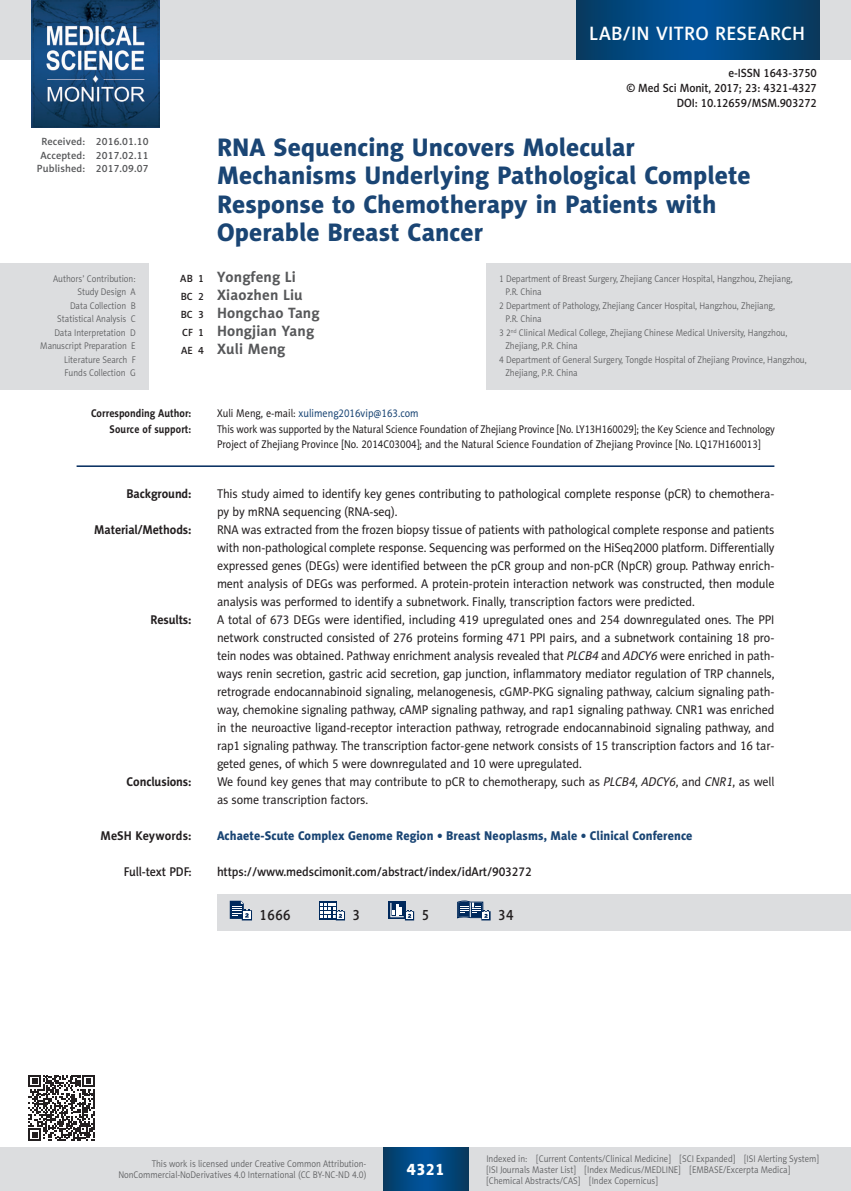
<style>
.page{position:relative;width:851px;height:1191px;background:#fff}
.page>*{position:absolute;margin:0;border:0;box-sizing:border-box;transform-origin:0 0}
.MSM_Tytul{font:25.5px/28.5px "Naomi Sans EFN Heavy";color:#1a4574}
.t1{font:19.5px "Naomi Sans EFN Medium";letter-spacing:.01em;color:#fff}
.t2{font:16.5px "Naomi Sans EFN Heavy";color:#fff}
.MSM_Autorzy{font:700 15px "Naomi Sans EFN";letter-spacing:.01em;color:#57585a}
.MSM_dane{font:15px "Naomi Sans EFN Medium";letter-spacing:.03em;color:#231f20;scale:.9 1}
.MSM_Summary_body{font:12.75px/18px "Naomi Sans EFN";letter-spacing:-.01em;color:#231f20;scale:.95 1}
.MSM_keywords{font:12.75px "Naomi Sans EFN Heavy";letter-spacing:.005em;color:#1a4574;scale:.95 1}
.MSM_full_text_pdf{font:12.75px "Naomi Sans EFN Medium";letter-spacing:-.01em;color:#231f20;scale:.95 1}
.MSM_Summary_body-2{font:700 12.75px "Naomi Sans EFN";letter-spacing:-.01em;color:#231f20;scale:.95 1}
.MSM_keywords-2{font:700 12.75px "Naomi Sans EFN";letter-spacing:.005em;color:#231f20;scale:.95 1}
.MSM_full_text_pdf-2{font:12px "Naomi Sans EFN Medium";letter-spacing:-.01em;color:#231f20;scale:.95 1}
.MSM_Support{font:11.25px/15.8px "Naomi Sans EFN";letter-spacing:-.01em;color:#231f20;scale:.88 1}
.MSM_Adres{font:11.25px "Naomi Sans EFN";color:#1a4574;scale:.9 1}
.MSM_Adres-2{font:700 11.25px "Naomi Sans EFN";color:#231f20;scale:.9 1}
.MSM_Support-2{font:700 11.25px "Naomi Sans EFN";letter-spacing:.01em;color:#231f20;scale:.88 1}
.t3{font:10.5px "Naomi Sans EFN Medium";letter-spacing:.01em;color:#57585a}
.MSM_Afiliacja{font:9.75px/13.5px "Naomi Sans EFN Light";color:#57585a;scale:.9 1}
.s1{font-family:"Naomi Sans EFN Medium";font-weight:400;font-size:10.5px;color:#231f20}
.s2{color:#231f20}
.s3{font-style:italic}
</style>
<div class="page">
<div style="left:217px;top:894px;width:633px;height:36px;background:#dcdddf"></div>
<svg style="left:230px;top:900px;width:22px;height:20px"></svg>
<div style="left:319px;top:901px;width:17px;height:18px;background:#00295c"></div>
<svg style="left:320px;top:902px;width:25px;height:18px"></svg>
<div style="left:388px;top:901px;width:18px;height:18px;background:#00295c"></div>
<svg style="left:390px;top:903px;width:24px;height:17px"></svg>
<svg style="left:457px;top:900px;width:33px;height:20px"></svg>
<hr style="left:77px;top:465px;width:697px;height:2px;background:#00295c">
<div style="left:0;top:264px;width:148px;height:126px;background:#dcdddf"></div>
<div style="left:486px;top:264px;width:364px;height:126px;background:#dcdddf"></div>
<svg style="left:28px;top:1075px;width:67px;height:66px"></svg>
<div style="left:0;top:1148px;width:850px;height:43px;background:#dcdddf"></div>
<svg style="left:383px;top:1147px;width:85px;height:43px;background:#02477e"></svg>
<div style="left:0;top:0;width:850px;height:60px;background:#dcdddf"></div>
<img style="left:32px;top:0;width:127px;height:128px">
<svg style="left:576px;top:0;width:243px;height:60px;background:#02477e"></svg>
<h2 class="t1" style="left:589px;top:22px;width:217px">LAB/IN VITRO RESEARCH</h2>
<p class="t3" style="left:41px;top:136px;width:109px">Received: 2016.01.10</p>
<p class="t3" style="left:40px;top:149px;width:110px">Accepted: 2017.02.11</p>
<p class="t3" style="left:37px;top:163px;width:113px">Published: 2017.09.07</p>
<p class="MSM_Afiliacja" style="left:53px;top:272px;width:93px">Authors’ Contribution:</p>
<p class="MSM_Afiliacja" style="left:77px;top:285px;width:66px">Study Design A</p>
<p class="MSM_Afiliacja" style="left:70px;top:299px;width:74px">Data Collection B</p>
<p class="MSM_Afiliacja" style="left:57px;top:312px;width:89px">Statistical Analysis C</p>
<p class="MSM_Afiliacja" style="left:54px;top:326px;width:92px">Data Interpretation D</p>
<p class="MSM_Afiliacja" style="left:40px;top:339px;width:107px">Manuscript Preparation E</p>
<p class="MSM_Afiliacja" style="left:64px;top:353px;width:81px">Literature Search F</p>
<p class="MSM_Afiliacja" style="left:65px;top:366px;width:80px">Funds Collection G</p>
<p class="MSM_full_text_pdf-2" style="left:728px;top:66px;width:95px">e-ISSN 1643-3750</p>
<p class="MSM_full_text_pdf-2" style="left:626px;top:81px;width:202px">© Med Sci Monit, 2017; 23: 4321-4327</p>
<p class="MSM_full_text_pdf-2" style="left:676px;top:96px;width:149px">DOI: 10.12659/MSM.903272</p>
<p class="MSM_Tytul" style="left:217px;top:132px;width:535px">RNA Sequencing Uncovers Molecular Mechanisms Underlying Pathological Complete Response to Chemotherapy in Patients with Operable Breast Cancer</p>
<p class="MSM_Autorzy" style="left:180px;top:268px;width:117px"><span class="s1">AB 1</span> Yongfeng Li</p>
<p class="MSM_Autorzy" style="left:181px;top:286px;width:124px"><span class="s1">BC 2</span> Xiaozhen Liu</p>
<p class="MSM_Autorzy" style="left:181px;top:304px;width:140px"><span class="s1">BC 3</span> Hongchao Tang</p>
<p class="MSM_Autorzy" style="left:182px;top:322px;width:134px"><span class="s1">CF 1</span> Hongjian Yang</p>
<p class="MSM_Autorzy" style="left:181px;top:340px;width:106px"><span class="s1">AE 4</span> Xuli Meng</p>
<p class="MSM_Afiliacja" style="left:505px;top:272px;width:320px;text-indent:-6px">1 Department of Breast Surgery, Zhejiang Cancer Hospital, Hangzhou, Zhejiang,<br>P.R. China</p>
<p class="MSM_Afiliacja" style="left:505px;top:299px;width:301px;text-indent:-6px">2 Department of Pathology, Zhejiang Cancer Hospital, Hangzhou, Zhejiang,<br>P.R. China</p>
<p class="MSM_Afiliacja" style="left:505px;top:326px;width:314px;text-indent:-6px">3 2<sup>nd</sup> Clinical Medical College, Zhejiang Chinese Medical University, Hangzhou,<br>Zhejiang, P.R. China</p>
<p class="MSM_Afiliacja" style="left:505px;top:353px;width:336px;text-indent:-6px">4 Department of General Surgery, Tongde Hospital of Zhejiang Province, Hangzhou,<br>Zhejiang, P.R. China</p>
<p class="MSM_Adres-2" style="left:91px;top:406px;width:113px">Corresponding Author:</p>
<p class="MSM_Adres" style="left:217px;top:406px;width:225px"><span class="s2">Xuli Meng, e-mail:</span> xulimeng2016vip@163.com</p>
<p class="MSM_Support-2" style="left:110px;top:422px;width:94px">Source of support:</p>
<p class="MSM_Support" style="left:217px;top:421px;width:635px">This work was supported by the Natural Science Foundation of Zhejiang Province [No. LY13H160029]; the Key Science and Technology<br>Project of Zhejiang Province [No. 2014C03004]; and the Natural Science Foundation of Zhejiang Province [No. LQ17H160013]</p>
<p class="MSM_Summary_body-2" style="left:126px;top:486px;width:70px">Background:</p>
<p class="MSM_Summary_body" style="left:217px;top:485px;width:588px">This study aimed to identify key genes contributing to pathological complete response (pCR) to chemothera&shy;py by mRNA sequencing (RNA-seq).</p>
<p class="MSM_Summary_body-2" style="left:94px;top:522px;width:104px">Material/Methods:</p>
<p class="MSM_Summary_body" style="left:217px;top:521px;width:588px;text-align:justify">RNA was extracted from the frozen biopsy tissue of patients with pathological complete response and patients with non-pathological complete response. Sequencing was performed on the HiSeq2000 platform. Differentially expressed genes (DEGs) were identified between the pCR group and non-pCR (NpCR) group. Pathway enrich&shy;ment analysis of DEGs was performed. A protein-protein interaction network was constructed, then module analysis was performed to identify a subnetwork. Finally, transcription factors were predicted.</p>
<p class="MSM_Summary_body-2" style="left:150px;top:612px;width:45px">Results:</p>
<p class="MSM_Summary_body" style="left:217px;top:611px;width:588px;text-align:justify">A total of 673 DEGs were identified, including 419 upregulated ones and 254 downregulated ones. The PPI network constructed consisted of 276 proteins forming 471 PPI pairs, and a subnetwork containing 18 pro&shy;tein nodes was obtained. Pathway enrichment analysis revealed that <span class="s3">PLCB4</span> and <span class="s3">ADCY6</span> were enriched in path&shy;ways renin secretion, gastric acid secretion, gap junction, inflammatory mediator regulation of TRP channels, retrograde endocannabinoid signaling, melanogenesis, cGMP-PKG signaling pathway, calcium signaling path&shy;way, chemokine signaling pathway, cAMP signaling pathway, and rap1 signaling pathway. CNR1 was enriched in the neuroactive ligand-receptor interaction pathway, retrograde endocannabinoid signaling pathway, and rap1 signaling pathway. The transcription factor-gene network consists of 15 transcription factors and 16 tar&shy;geted genes, of which 5 were downregulated and 10 were upregulated.</p>
<p class="MSM_Summary_body-2" style="left:127px;top:774px;width:70px">Conclusions:</p>
<p class="MSM_Summary_body" style="left:217px;top:773px;width:588px">We found key genes that may contribute to pCR to chemotherapy, such as <span class="s3">PLCB4</span>, <span class="s3">ADCY6</span>, and <span class="s3">CNR1</span>, as well as some transcription factors.</p>
<p class="MSM_keywords-2" style="left:100px;top:828px;width:97px">MeSH Keywords:</p>
<p class="MSM_keywords" style="left:217px;top:828px;width:502px">Achaete-Scute Complex Genome Region • Breast Neoplasms, Male • Clinical Conference</p>
<p class="MSM_full_text_pdf" style="left:124px;top:864px;width:73px">Full-text PDF:</p>
<p class="MSM_full_text_pdf" style="left:217px;top:864px;width:333px">https://www.medscimonit.com/abstract/index/idArt/903272</p>
<p class="MSM_dane" style="left:259px;top:906px;width:36px">1666</p>
<p class="MSM_dane" style="left:352px;top:906px;width:10px">3</p>
<p class="MSM_dane" style="left:421px;top:906px;width:10px">5</p>
<p class="MSM_dane" style="left:498px;top:906px;width:19px">34</p>
<p class="MSM_Afiliacja" style="left:118px;top:1158px;width:277px;line-height:11.2px;text-align:right">This work is licensed under Creative Common Attribution-<br>NonCommercial-NoDerivatives 4.0 International (CC BY-NC-ND 4.0)</p>
<p class="t2" style="left:406px;top:1159px;width:40px">4321</p>
<p class="MSM_Afiliacja" style="left:486px;top:1152px;width:371px;line-height:11.2px">Indexed in: [Current Contents/Clinical Medicine] [SCI Expanded] [ISI Alerting System] [ISI Journals Master List] [Index Medicus/MEDLINE] [EMBASE/Excerpta Medica] [Chemical Abstracts/CAS] [Index Copernicus]</p>
</div>
